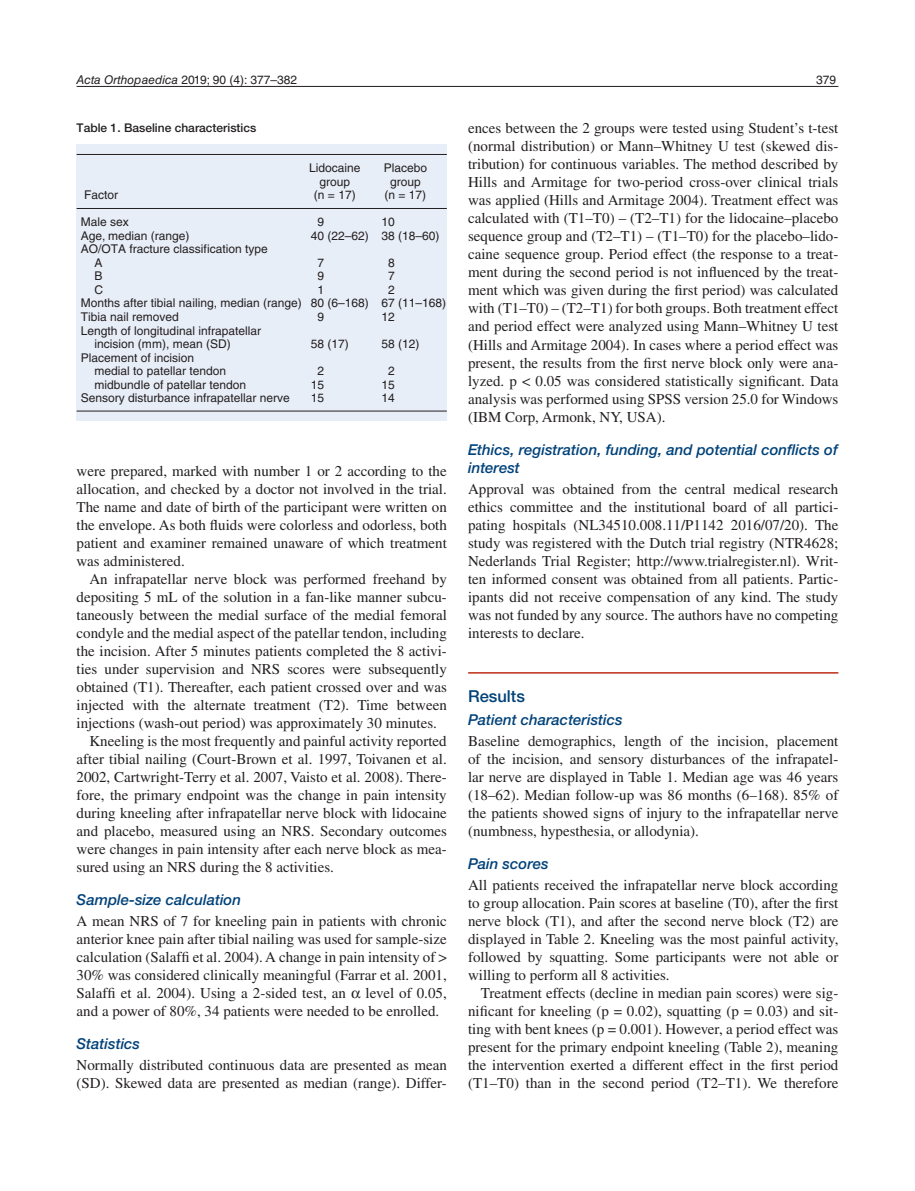
<style>
.page{position:relative;width:915px;height:1191px;background:#fff}
.page>*{position:absolute;margin:0;border:0;box-sizing:border-box;transform-origin:0 0}
.t1{font:500 16.5px "Helvetica Neue LTW1 G";color:#004279}
.t2{font:15px/18px "Times LT Std";color:#231f20;text-align:justify}
.t3{font:italic 500 15px/18px "Helvetica Neue LTW1 G";color:#004279}
.t4{font:12px/13.5px "Helvetica LT Std";color:#231f20}
.t5{font:500 12px "Helvetica Neue LTW1 G";color:#231f20}
.s1{font-style:italic}
</style>
<div class="page">
<hr style="left:77px;top:86px;width:761px;height:1px;background:#231f20">
<hr style="left:468px;top:672px;width:370px;height:1px;background:#bc2e18">
<div style="left:77px;top:144px;width:369px;height:277px;background:#e8eef8"></div>
<hr style="left:77px;top:154px;width:369px;height:1px;background:#231f20">
<hr style="left:77px;top:208px;width:369px;height:1px;background:#231f20">
<hr style="left:77px;top:411px;width:369px;height:1px;background:#231f20">
<p class="t4" style="left:77px;top:73px;width:222px"><span class="s1">Acta Orthopaedica</span> 2019; 90 (4): 377–382</p>
<p class="t4" style="left:816px;top:73px;width:22px">379</p>
<p class="t5" style="left:77px;top:120px;width:181px">Table 1. Baseline characteristics</p>
<p class="t4" style="left:309px;top:161px;width:53px">Lidocaine</p>
<p class="t4" style="left:383px;top:161px;width:45px">Placebo</p>
<p class="t4" style="left:319px;top:175px;width:32px">group</p>
<p class="t4" style="left:390px;top:175px;width:32px">group</p>
<p class="t4" style="left:84px;top:188px;width:36px">Factor</p>
<p class="t4" style="left:314px;top:188px;width:43px">(n = 17)</p>
<p class="t4" style="left:384px;top:188px;width:43px">(n = 17)</p>
<p class="t4" style="left:81px;top:215px;width:50px">Male sex</p>
<p class="t4" style="left:317px;top:215px;width:8px">9</p>
<p class="t4" style="left:381px;top:215px;width:15px">10</p>
<p class="t4" style="left:81px;top:229px;width:110px">Age, median (range)</p>
<p class="t4" style="left:311px;top:229px;width:130px">40 (22–62) 38 (18–60)</p>
<p class="t4" style="left:95px;top:242px;width:174px;text-indent:-14px">AO/OTA fracture classification type<br>A</p>
<p class="t4" style="left:317px;top:256px;width:8px">7</p>
<p class="t4" style="left:388px;top:256px;width:8px">8</p>
<p class="t4" style="left:95px;top:269px;width:10px">B</p>
<p class="t4" style="left:317px;top:269px;width:8px">9</p>
<p class="t4" style="left:388px;top:269px;width:8px">7</p>
<p class="t4" style="left:95px;top:283px;width:10px">C</p>
<p class="t4" style="left:317px;top:283px;width:8px">1</p>
<p class="t4" style="left:81px;top:283px;width:366px;text-indent:307px">2<br>Months after tibial nailing, median (range) 80 (6–168) 67 (11–168)<br>Tibia nail removed</p>
<p class="t4" style="left:317px;top:310px;width:8px">9</p>
<p class="t4" style="left:381px;top:310px;width:15px">12</p>
<p class="t4" style="left:95px;top:323px;width:168px;text-indent:-14px">Length of longitudinal infrapatellar incision (mm), mean (SD)</p>
<p class="t4" style="left:95px;top:350px;width:133px;text-indent:-14px">Placement of incision medial to patellar tendon</p>
<p class="t4" style="left:311px;top:337px;width:40px">58 (17)</p>
<p class="t4" style="left:381px;top:337px;width:40px">58 (12)</p>
<p class="t4" style="left:317px;top:364px;width:8px">2</p>
<p class="t4" style="left:388px;top:364px;width:8px">2</p>
<p class="t4" style="left:95px;top:377px;width:153px">midbundle of patellar tendon</p>
<p class="t4" style="left:311px;top:377px;width:15px">15</p>
<p class="t4" style="left:381px;top:377px;width:15px">15</p>
<p class="t4" style="left:81px;top:391px;width:210px">Sensory disturbance infrapatellar nerve</p>
<p class="t4" style="left:311px;top:391px;width:15px">15</p>
<p class="t4" style="left:381px;top:391px;width:15px">14</p>
<p class="t2" style="left:77px;top:461px;width:371px">were prepared, marked with number 1 or 2 according to the allocation, and checked by a doctor not involved in the trial.<br>The name and date of birth of the participant were written on the envelope. As both fluids were colorless and odorless, both patient and examiner remained unaware of which treatment was administered.</p>
<p class="t2" style="left:89px;top:569px;width:359px">An infrapatellar nerve block was performed freehand by</p>
<p class="t2" style="left:77px;top:587px;width:371px">depositing 5 mL of the solution in a fan-like manner subcu-</p>
<p class="t2" style="left:77px;top:605px;width:371px">taneously between the medial surface of the medial femoral</p>
<p class="t2" style="left:77px;top:623px;width:371px">condyle and the medial aspect of the patellar tendon, including</p>
<p class="t2" style="left:77px;top:641px;width:371px">the incision. After 5 minutes patients completed the 8 activi-</p>
<p class="t2" style="left:77px;top:659px;width:371px">ties under supervision and NRS scores were subsequently</p>
<p class="t2" style="left:77px;top:677px;width:371px">obtained (T1). Thereafter, each patient crossed over and was</p>
<p class="t2" style="left:77px;top:695px;width:371px">injected with the alternate treatment (T2). Time between</p>
<p class="t2" style="left:77px;top:713px;width:362px">injections (wash-out period) was approximately 30 minutes.</p>
<p class="t2" style="left:89px;top:731px;width:359px">Kneeling is the most frequently and painful activity reported</p>
<p class="t2" style="left:77px;top:749px;width:371px">after tibial nailing (Court-Brown et al. 1997, Toivanen et al.</p>
<p class="t2" style="left:77px;top:767px;width:371px">2002, Cartwright-Terry et al. 2007, Vaisto et al. 2008). There-</p>
<p class="t2" style="left:77px;top:785px;width:371px">fore, the primary endpoint was the change in pain intensity</p>
<p class="t2" style="left:77px;top:803px;width:371px">during kneeling after infrapatellar nerve block with lidocaine</p>
<p class="t2" style="left:77px;top:821px;width:371px">and placebo, measured using an NRS. Secondary outcomes</p>
<p class="t2" style="left:77px;top:839px;width:371px">were changes in pain intensity after each nerve block as mea-</p>
<p class="t2" style="left:77px;top:857px;width:259px">sured using an NRS during the 8 activities.</p>
<p class="t3" style="left:77px;top:890px;width:166px">Sample-size calculation</p>
<p class="t2" style="left:77px;top:911px;width:371px">A mean NRS of 7 for kneeling pain in patients with chronic anterior knee pain after tibial nailing was used for sample-size calculation (Salaffi et al. 2004). A change in pain intensity of &gt; 30% was considered clinically meaningful (Farrar et al. 2001, Salaffi et al. 2004). Using a 2-sided test, an</p>
<p class="t2" style="left:77px;top:983px;width:371px;text-indent:289px">level of 0.05, and a power of 80%, 34 patients were needed to be enrolled.</p>
<p class="t3" style="left:77px;top:1034px;width:65px">Statistics</p>
<p class="t2" style="left:77px;top:1055px;width:371px">Normally distributed continuous data are presented as mean (SD). Skewed data are presented as median (range). Differ-</p>
<p class="t2" style="left:468px;top:119px;width:371px">ences between the 2 groups were tested using Student’s t-test (normal distribution) or Mann–Whitney U test (skewed dis&shy;tribution) for continuous variables. The method described by Hills and Armitage for two-period cross-over clinical trials was applied (Hills and Armitage 2004). Treatment effect was calculated with (T1–T0) – (T2–T1) for the lidocaine–placebo sequence group and (T2–T1) – (T1–T0) for the placebo–lido&shy;caine sequence group. Period effect (the response to a treat&shy;ment during the second period is not influenced by the treat&shy;ment which was given during the first period) was calculated with (T1–T0) – (T2–T1) for both groups. Both treatment effect and period effect were analyzed using Mann–Whitney U test (Hills and Armitage 2004). In cases where a period effect was present, the results from the first nerve block only were ana&shy;lyzed. p &lt; 0.05 was considered statistically significant. Data analysis was performed using SPSS version 25.0 for Windows (IBM Corp, Armonk, NY, USA).</p>
<p class="t3" style="left:468px;top:440px;width:371px">Ethics, registration, funding, and potential conflicts of interest</p>
<p class="t2" style="left:468px;top:479px;width:371px">Approval was obtained from the central medical research ethics committee and the institutional board of all partici&shy;pating hospitals (NL34510.008.11/P1142 2016/07/20). The study was registered with the Dutch trial registry (NTR4628; Nederlands Trial Register; http://www.trialregister.nl). Writ&shy;ten informed consent was obtained from all patients. Partic&shy;ipants did not receive compensation of any kind. The study was not funded by any source. The authors have no competing interests to declare.</p>
<p class="t1" style="left:468px;top:686px;width:58px">Results</p>
<p class="t3" style="left:468px;top:710px;width:156px">Patient characteristics</p>
<p class="t2" style="left:468px;top:731px;width:371px">Baseline demographics, length of the incision, placement of the incision, and sensory disturbances of the infrapatel&shy;lar nerve are displayed in Table 1. Median age was 46 years (18–62). Median follow-up was 86 months (6–168). 85% of the patients showed signs of injury to the infrapatellar nerve (numbness, hypesthesia, or allodynia).</p>
<p class="t3" style="left:468px;top:854px;width:82px">Pain scores</p>
<p class="t2" style="left:468px;top:875px;width:371px">All patients received the infrapatellar nerve block according to group allocation. Pain scores at baseline (T0), after the first nerve block (T1), and after the second nerve block (T2) are displayed in Table 2. Kneeling was the most painful activity, followed by squatting. Some participants were not able or willing to perform all 8 activities.</p>
<p class="t2" style="left:468px;top:983px;width:371px;text-indent:13px">Treatment effects (decline in median pain scores) were sig&shy;nificant for kneeling (p = 0.02), squatting (p = 0.03) and sit&shy;ting with bent knees (p = 0.001). However, a period effect was present for the primary endpoint kneeling (Table 2), meaning the intervention exerted a different effect in the first period (T1–T0) than in the second period (T2–T1). We therefore</p>
</div>
